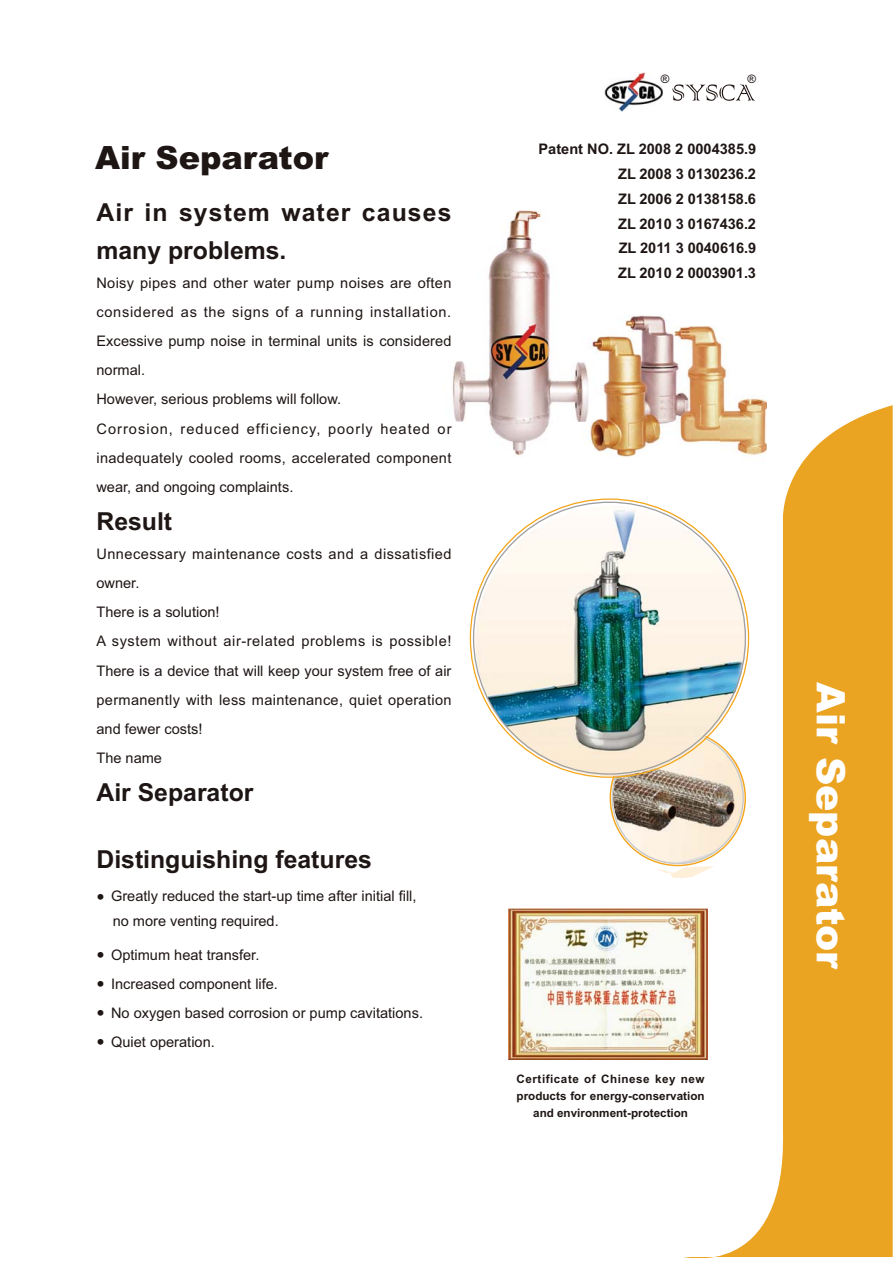
<style>
.page{position:relative;width:893px;height:1263px;background:#fff}
.page>*{position:absolute;margin:0;border:0;box-sizing:border-box;transform-origin:0 0}
.t1{font:900 39.3px "Arial";color:#fff}
.t2{font:900 32.1px "Arial";color:#1e1614}
.t3{font:700 24.75px "Arial";color:#1e1614}
.t4{font:700 24.75px/38px "Arial";letter-spacing:.045em;color:#1e1614}
.t5{font:14.55px/29.1px "Arial";letter-spacing:.005em;color:#1e1614}
.t6{font:14.55px/29.1px "Arial";letter-spacing:.025em;color:#1e1614}
.t7{font:700 14.55px/24.8px "Arial";letter-spacing:-.005em;color:#1e1614;text-align:justify}
.t8{font:700 11.7px/17.5px "Arial";color:#1e1614;text-align:center}
.t9{font:11.7px "Arial";color:#1e1614}
.s1{font-size:23.25px}
</style>
<div class="page">
<svg style="left:683px;top:405px;width:210px;height:852px;fill:#eba322"></svg>
<img style="left:452px;top:210px;width:314px;height:257px">
<img style="left:613px;top:734px;width:131px;height:130px">
<svg style="left:687px;top:737px;width:39px;height:27px"></svg>
<img style="left:508px;top:909px;width:199px;height:151px">
<img style="left:475px;top:506px;width:270px;height:270px;border-radius:50%">
<svg style="left:657px;top:866px;width:57px;height:13px"></svg>
<img style="left:604px;top:73px;width:58px;height:38px">
<img style="left:672px;top:84px;width:83px;height:17px">
<h2 class="t2" style="left:95px;top:139px;width:235px">Air Separator</h2>
<h3 class="t4" style="left:96px;top:195px;width:357px">Air in system water causes many problems.</h3>
<p class="t5" style="left:96px;top:270px;width:357px">Noisy pipes and other water pump noises are often considered as the signs of a running installation.<br>Excessive pump noise in terminal units is considered normal.<br>However, serious problems will follow.<br>Corrosion, reduced efficiency, poorly heated or inadequately cooled rooms, accelerated component wear, and ongoing complaints.</p>
<h3 class="t3" style="left:96px;top:512px;width:77px">Result</h3>
<p class="t6" style="left:96px;top:541px;width:357px">Unnecessary maintenance costs and a dissatisfied owner.<br>There is a solution!<br>A system without air-related problems is possible!<br>There is a device that will keep your system free of air permanently with less maintenance, quiet operation and fewer costs!<br>The name</p>
<h3 class="t3" style="left:96px;top:783px;width:158px">Air Separator</h3>
<h3 class="t3" style="left:96px;top:850px;width:277px">Distinguishing features</h3>
<p class="t5" style="left:113px;top:885px;width:305px;line-height:24.8px;text-indent:-16px"><span class="s1">•</span> Greatly reduced the start-up time after initial fill, no more venting required.</p>
<p class="t5" style="left:96px;top:942px;width:164px"><span class="s1">•</span> Optimum heat transfer.</p>
<p class="t5" style="left:96px;top:971px;width:183px"><span class="s1">•</span> Increased component life.</p>
<p class="t5" style="left:96px;top:1000px;width:328px"><span class="s1">•</span> No oxygen based corrosion or pump cavitations.</p>
<p class="t5" style="left:96px;top:1029px;width:120px"><span class="s1">•</span> Quiet operation.</p>
<p class="t9" style="left:661px;top:75px;width:10px">®</p>
<p class="t9" style="left:747px;top:75px;width:10px">®</p>
<p class="t7" style="left:618px;top:138px;width:140px;text-indent:-80px">Patent NO. ZL 2008 2 0004385.9<br>ZL 2008 3 0130236.2<br>ZL 2006 2 0138158.6<br>ZL 2010 3 0167436.2<br>ZL 2011 3 0040616.9<br>ZL 2010 2 0003901.3</p>
<p class="t8" style="left:517px;top:1071px;width:189px">Certificate of Chinese key new products for energy-conservation and environment-protection</p>
<h1 class="t1" style="left:853px;top:682px;width:288px;rotate:90deg">Air Separator</h1>
</div>
